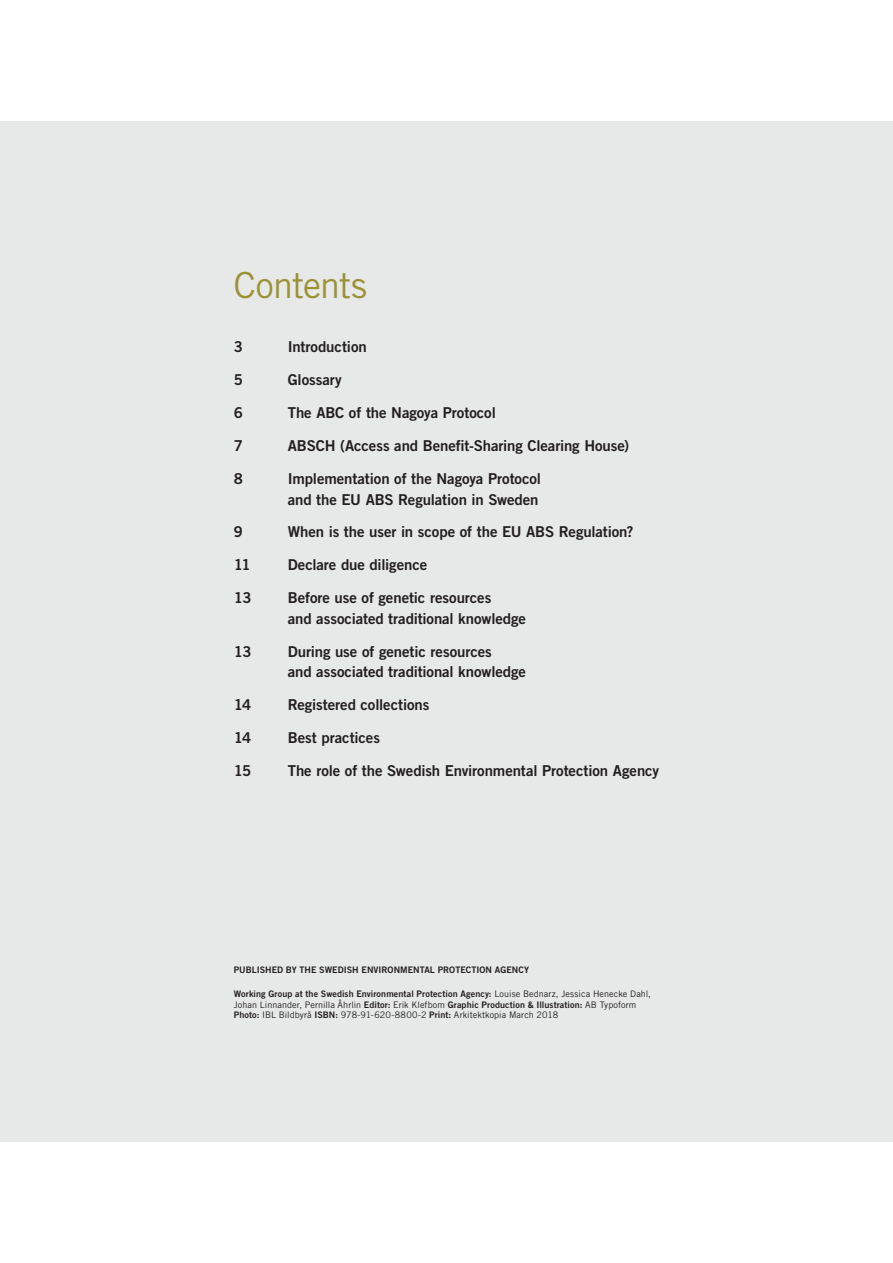
<style>
.page{position:relative;width:893px;height:1263px;background:#fff}
.page>*{position:absolute;margin:0;border:0;box-sizing:border-box;transform-origin:0 0}
.t1{font:36px "Trade Gothic LT";letter-spacing:-.025em;color:#9a9235}
.t2{font:15px/20.2px "Trade Gothic LT Bold Two";letter-spacing:-.005em;color:#231f20}
.t3{font:9px/10.8px "Trade Gothic LT";letter-spacing:.005em;color:#231f20}
.t4{font:9px "Trade Gothic LT Bold Two";letter-spacing:.005em;color:#231f20}
.s1{font-family:"Trade Gothic LT"}
.s2{font-family:"Trade Gothic LT Bold Two"}
</style>
<div class="page">
<div style="left:0;top:121px;width:893px;height:1020px;background:#e7e8e8"></div>
<h1 class="t1" style="left:234px;top:272px;width:135px">Contents</h1>
<p class="t2" style="left:234px;top:338px;width:11px">3</p>
<p class="t2" style="left:288px;top:338px;width:81px">Introduction</p>
<p class="t2" style="left:234px;top:371px;width:11px">5</p>
<p class="t2" style="left:288px;top:371px;width:56px">Glossary</p>
<p class="t2" style="left:234px;top:404px;width:11px">6</p>
<p class="t2" style="left:288px;top:404px;width:210px">The ABC of the Nagoya Protocol</p>
<p class="t2" style="left:234px;top:437px;width:11px">7</p>
<p class="t2" style="left:288px;top:437px;width:343px">ABSCH (Access and Benefit-Sharing Clearing House)</p>
<p class="t2" style="left:234px;top:470px;width:11px">8</p>
<p class="t2" style="left:288px;top:470px;width:255px">Implementation of the Nagoya Protocol and the EU ABS Regulation in Sweden</p>
<p class="t2" style="left:234px;top:523px;width:11px">9</p>
<p class="t2" style="left:288px;top:523px;width:347px">When is the user in scope of the EU ABS Regulation?</p>
<p class="t2" style="left:234px;top:556px;width:18px">11</p>
<p class="t2" style="left:288px;top:556px;width:141px">Declare due diligence</p>
<p class="t2" style="left:234px;top:589px;width:19px">13</p>
<p class="t2" style="left:288px;top:589px;width:240px">Before use of genetic resources<br>and associated traditional knowledge</p>
<p class="t2" style="left:234px;top:643px;width:19px">13</p>
<p class="t2" style="left:288px;top:643px;width:240px">During use of genetic resources<br>and associated traditional knowledge</p>
<p class="t2" style="left:234px;top:696px;width:19px">14</p>
<p class="t2" style="left:288px;top:696px;width:143px">Registered collections</p>
<p class="t2" style="left:234px;top:729px;width:19px">14</p>
<p class="t2" style="left:288px;top:729px;width:94px">Best practices</p>
<p class="t2" style="left:234px;top:762px;width:19px">15</p>
<p class="t2" style="left:288px;top:762px;width:373px">The role of the Swedish Environmental Protection Agency</p>
<p class="t4" style="left:234px;top:967px;width:297px">PUBLISHED BY THE SWEDISH ENVIRONMENTAL PROTECTION AGENCY</p>
<p class="t4" style="left:234px;top:990px;width:419px">Working Group at the Swedish Environmental Protection Agency: <span class="s1">Louise Bednarz, Jessica Henecke Dahl,</span></p>
<p class="t3" style="left:234px;top:1000px;width:404px">Johan Linnander, Pernilla Åhrlin <span class="s2">Editor:</span> Erik Klefbom <span class="s2">Graphic Production &amp; Illustration:</span> AB Typoform<br><span class="s2">Photo:</span> IBL Bildbyrå <span class="s2">ISBN:</span> 978-91-620-8800-2 <span class="s2">Print:</span> Arkitektkopia March 2018</p>
</div>
